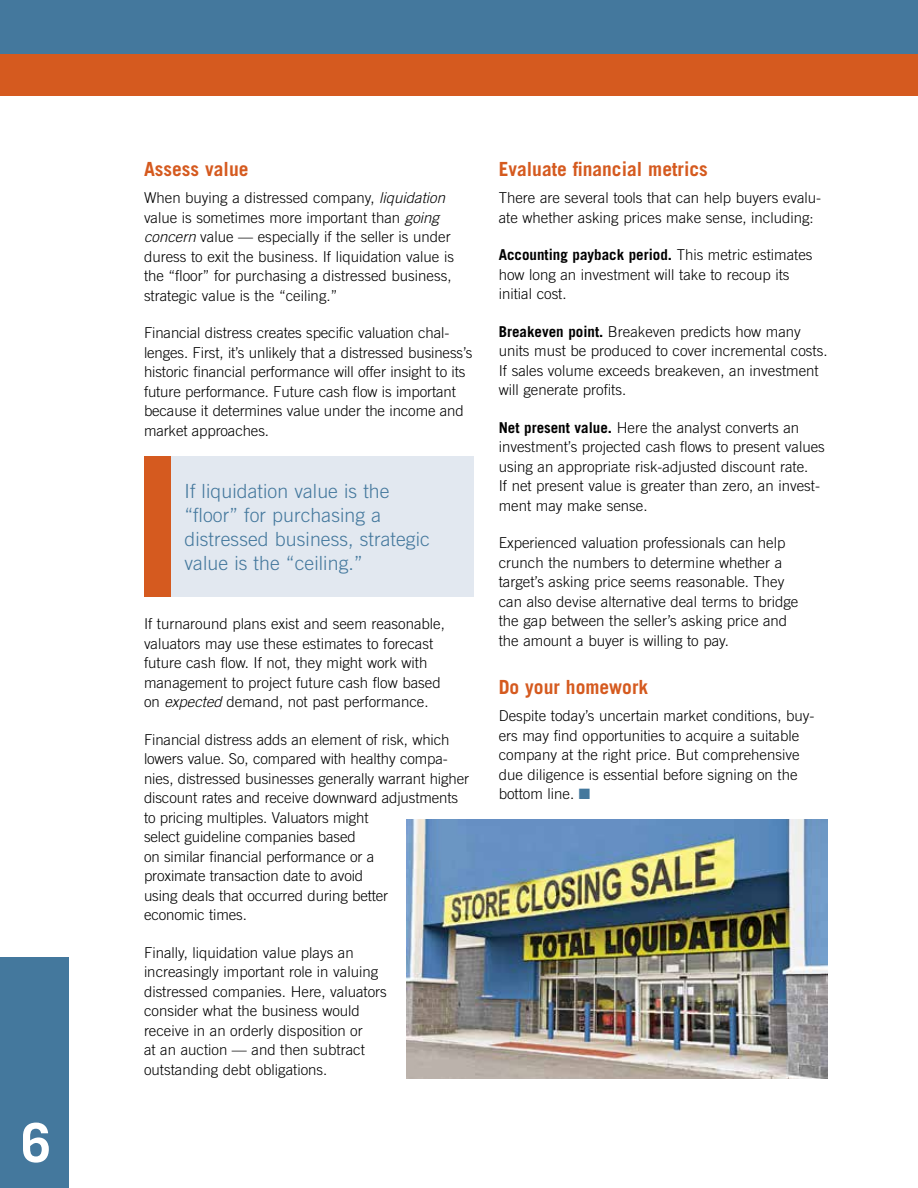
<style>
.page{position:relative;width:918px;height:1188px;background:#fff}
.page>*{position:absolute;margin:0;border:0;box-sizing:border-box;transform-origin:0 0}
.t1{font:700 54px "Trade Gothic LT Std";color:#fff}
.t2{font:300 19.5px/24px "Trade Gothic LT Std";letter-spacing:.005em;color:#44789d}
.t3{font:700 19.5px "Trade Gothic LT Std";color:#d55a1f}
.t4{font:300 15px/19.5px "Trade Gothic LT Std";color:#000}
.s1{font-style:italic}
.s2{font-weight:700}
.s3{color:#44789d}
</style>
<div class="page">
<div style="left:0;top:958px;width:69px;height:230px;background:#44789d"></div>
<div style="left:0;top:0;width:918px;height:56px;background:#44789d"></div>
<div style="left:0;top:54px;width:918px;height:41px;background:#d55a1f"></div>
<div style="left:144px;top:456px;width:329px;height:141px;background:#e2e8f0"></div>
<div style="left:144px;top:456px;width:27px;height:141px;background:#d55a1f"></div>
<img style="left:406px;top:819px;width:422px;height:259px">
<h1 class="t1" style="left:21px;top:1110px;width:32px">6</h1>
<h2 class="t3" style="left:144px;top:157px;width:106px">Assess value</h2>
<p class="t4" style="left:144px;top:188px;width:312px">When buying a distressed company, <span class="s1">liquidation </span>value is sometimes more important than <span class="s1">going concern</span> value — especially if the seller is under duress to exit the business. If liquidation value is the “floor” for purchasing a distressed business, strategic value is the “ceiling.”</p>
<p class="t4" style="left:144px;top:323px;width:330px">Financial distress creates specific valuation chal&shy;lenges. First, it’s unlikely that a distressed business’s historic financial performance will offer insight to its future performance. Future cash flow is important because it determines value under the income and market approaches.</p>
<h2 class="t2" style="left:184px;top:478px;width:247px">If liquidation value is the “floor” for purchasing a distressed business, strategic value is the “ceiling.”</h2>
<p class="t4" style="left:144px;top:614px;width:302px">If turnaround plans exist and seem reasonable, valuators may use these estimates to forecast future cash flow. If not, they might work with management to project future cash flow based on <span class="s1">expected</span> demand, not past performance.</p>
<p class="t4" style="left:144px;top:729px;width:327px">Financial distress adds an element of risk, which lowers value. So, compared with healthy compa&shy;nies, distressed businesses generally warrant higher discount rates and receive downward adjustments to pricing multiples. Valuators might<br>select guideline companies based<br>on similar financial performance or a<br>proximate transaction date to avoid<br>using deals that occurred during better<br>economic times.</p>
<p class="t4" style="left:144px;top:942px;width:244px">Finally, liquidation value plays an increasingly important role in valuing distressed companies. Here, valuators consider what the business would receive in an orderly disposition or<br>at an auction — and then subtract outstanding debt obligations.</p>
<h2 class="t3" style="left:499px;top:157px;width:211px">Evaluate financial metrics</h2>
<p class="t4" style="left:499px;top:188px;width:324px">There are several tools that can help buyers evalu&shy;ate whether asking prices make sense, including:</p>
<p class="t4" style="left:499px;top:245px;width:315px"><span class="s2">Accounting payback period.</span> This metric estimates how long an investment will take to recoup its initial cost.</p>
<p class="t4" style="left:499px;top:321px;width:330px"><span class="s2">Breakeven point.</span> Breakeven predicts how many units must be produced to cover incremental costs.<br>If sales volume exceeds breakeven, an investment will generate profits.</p>
<p class="t4" style="left:499px;top:417px;width:328px"><span class="s2">Net present value.</span> Here the analyst converts an investment’s projected cash flows to present values using an appropriate risk-adjusted discount rate.<br>If net present value is greater than zero, an invest&shy;ment may make sense.</p>
<p class="t4" style="left:499px;top:533px;width:301px">Experienced valuation professionals can help crunch the numbers to determine whether a target’s asking price seems reasonable. They can also devise alternative deal terms to bridge the gap between the seller’s asking price and the amount a buyer is willing to pay.</p>
<h2 class="t3" style="left:499px;top:676px;width:151px">Do your homework</h2>
<p class="t4" style="left:499px;top:706px;width:317px">Despite today’s uncertain market conditions, buy&shy;ers may find opportunities to acquire a suitable company at the right price. But comprehensive due diligence is essential before signing on the bottom line. <span class="s3">■</span></p>
</div>
